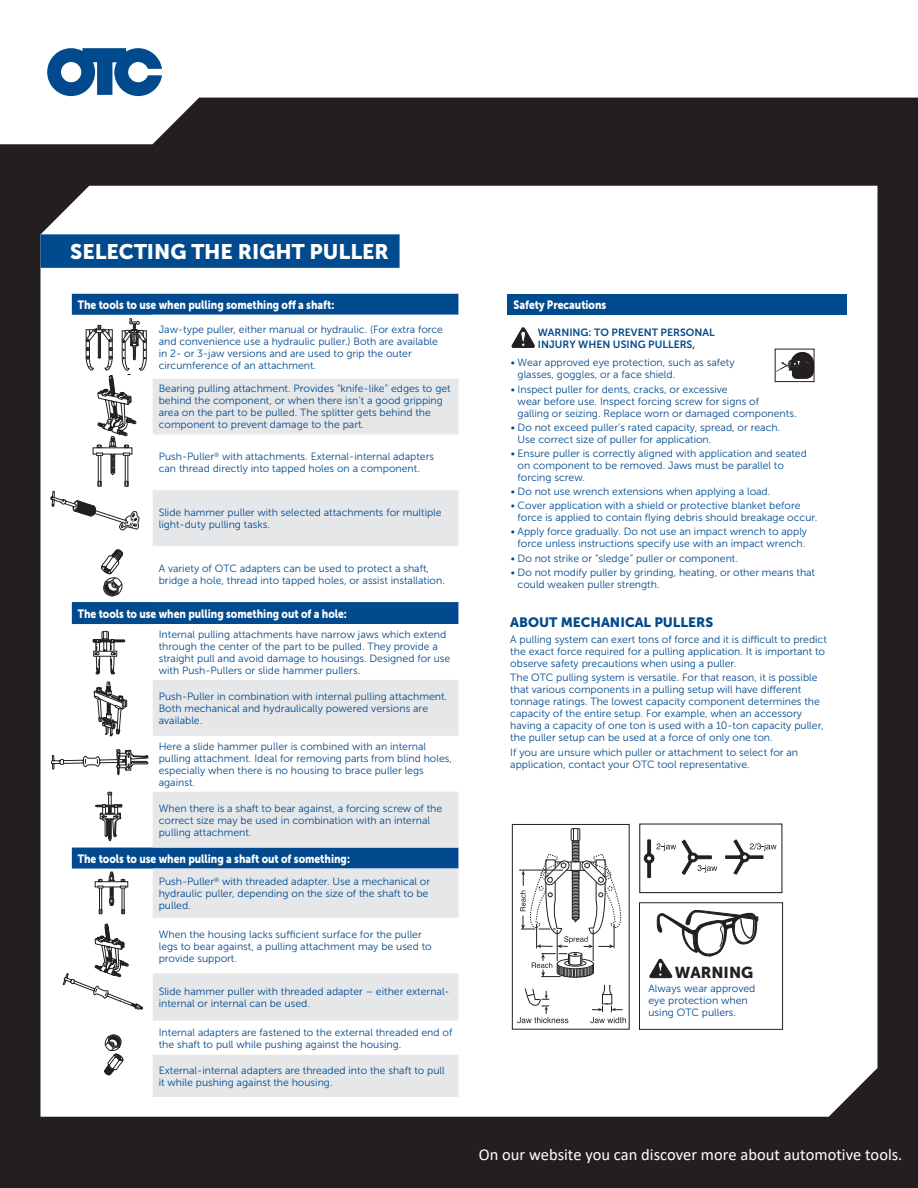
<style>
.page{position:relative;width:918px;height:1188px;background:#fff}
.page>*{position:absolute;margin:0;border:0;box-sizing:border-box;transform-origin:0 0}
.Text_bold_10_5_pt{font:21px "Museo Sans 900";color:#fff}
.t1{font:16.5px "Calibri";color:#fff}
._2015_copy_bold{font:15.75px "Museo Sans 900";color:#231f20}
.Text_bold_10_5_pt-2{font:13.5px "Museo Sans 900";color:#004a8d}
._2015_Table_Header_0{font:12px "Museo Sans 900";color:#fff;scale:.85 1}
._2015_copy{font:10.5px/12px "Museo Sans 300";color:#004a8d}
._2015_copy-2{font:10.5px/12px "Museo Sans 700";color:#004a8d}
</style>
<div class="page">
<div style="left:0;top:73px;width:918px;height:1115px;background:#231f20"></div>
<svg style="left:0;top:73px;width:918px;height:71px"></svg>
<svg style="left:47px;top:48px;width:115px;height:48px;background:#4d80af"></svg>
<div style="left:41px;top:186px;width:837px;height:931px;background:#fff"></div>
<svg style="left:72px;top:294px;width:386px;height:575px;background:#94b3cf"></svg>
<div style="left:153px;top:315px;width:305px;height:64px;background:#fff"></div>
<svg style="left:153px;top:379px;width:305px;height:718px;background:#e3e8ed"></svg>
<svg style="left:101px;top:549px;width:22px;height:47px"></svg>
<svg style="left:95px;top:792px;width:27px;height:49px"></svg>
<svg style="left:104px;top:1035px;width:19px;height:40px"></svg>
<svg style="left:93px;top:631px;width:32px;height:43px"></svg>
<svg style="left:95px;top:872px;width:33px;height:45px"></svg>
<svg style="left:55px;top:923px;width:96px;height:102px;background:#ececec"></svg>
<svg style="left:51px;top:750px;width:97px;height:25px;background:#d2d1d1"></svg>
<svg style="left:94px;top:681px;width:33px;height:57px;background:#bab9b9"></svg>
<svg style="left:40px;top:316px;width:112px;height:224px;background:#e6e6e6"></svg>
<svg style="left:777px;top:352px;width:35px;height:27px"></svg>
<div style="left:775px;top:349px;width:39px;height:33px;border:1px solid #231f20"></div>
<svg style="left:512px;top:328px;width:22px;height:20px"></svg>
<div style="left:40px;top:234px;width:360px;height:34px;background:#004a8d"></div>
<div style="left:508px;top:294px;width:339px;height:21px;background:#004a8d"></div>
<div style="left:648px;top:840px;width:3px;height:15px;border:1px solid #231f20"></div>
<div style="left:648px;top:862px;width:3px;height:16px;border:1px solid #231f20"></div>
<svg style="left:644px;top:843px;width:32px;height:20px"></svg>
<svg style="left:682px;top:840px;width:35px;height:35px"></svg>
<svg style="left:726px;top:840px;width:51px;height:34px;background:#d5d4d5"></svg>
<div style="left:639px;top:823px;width:143px;height:70px;border:1px solid #231f20"></div>
<div style="left:639px;top:902px;width:144px;height:128px;border:1px solid #231f20"></div>
<svg style="left:650px;top:910px;width:108px;height:68px"></svg>
<svg style="left:517px;top:988px;width:51px;height:35px;background:#e9e8e8"></svg>
<svg style="left:590px;top:984px;width:36px;height:39px"></svg>
<div style="left:571px;top:828px;width:9px;height:13px;border:1px solid #231f20;border-radius:2px"></div>
<hr style="left:519px;top:870px;width:44px;height:1px;background:#231f20">
<svg style="left:520px;top:829px;width:103px;height:149px;background:#e1e0e0"></svg>
<div style="left:512px;top:824px;width:118px;height:206px;border:1px solid #231f20"></div>
<p class="Text_bold_10_5_pt" style="left:70px;top:240px;width:320px">SELECTING THE RIGHT PULLER</p>
<p class="_2015_Table_Header_0" style="left:78px;top:298px;width:303px">The tools to use when pulling something off a shaft:</p>
<p class="_2015_copy" style="left:159px;top:323px;width:286px">Jaw-type puller, either manual or hydraulic. (For extra force and convenience use a hydraulic puller.) Both are available in 2- or 3-jaw versions and are used to grip the outer circumference of an attachment.</p>
<p class="_2015_copy" style="left:159px;top:383px;width:294px">Bearing pulling attachment. Provides “knife-like” edges to get behind the component, or when there isn’t a good gripping area on the part to be pulled. The splitter gets behind the component to prevent damage to the part.</p>
<p class="_2015_copy" style="left:159px;top:451px;width:277px">Push-Puller<sup>®</sup> with attachments. External-internal adapters can thread directly into tapped holes on a component.</p>
<p class="_2015_copy" style="left:159px;top:507px;width:284px">Slide hammer puller with selected attachments for multiple light-duty pulling tasks.</p>
<p class="_2015_copy" style="left:159px;top:563px;width:288px">A variety of OTC adapters can be used to protect a shaft, bridge a hole, thread into tapped holes, or assist installation.</p>
<p class="_2015_Table_Header_0" style="left:78px;top:607px;width:318px">The tools to use when pulling something out of a hole:</p>
<p class="_2015_copy" style="left:159px;top:628px;width:293px">Internal pulling attachments have narrow jaws which extend through the center of the part to be pulled. They provide a straight pull and avoid damage to housings. Designed for use with Push-Pullers or slide hammer pullers.</p>
<p class="_2015_copy" style="left:159px;top:690px;width:290px">Push-Puller in combination with internal pulling attachment.<br>Both mechanical and hydraulically powered versions are available.</p>
<p class="_2015_copy" style="left:159px;top:740px;width:295px">Here a slide hammer puller is combined with an internal pulling attachment. Ideal for removing parts from blind holes, especially when there is no housing to brace puller legs against.</p>
<p class="_2015_copy" style="left:159px;top:802px;width:285px">When there is a shaft to bear against, a forcing screw of the correct size may be used in combination with an internal pulling attachment.</p>
<p class="_2015_Table_Header_0" style="left:78px;top:852px;width:322px">The tools to use when pulling a shaft out of something:</p>
<p class="_2015_copy" style="left:159px;top:875px;width:273px">Push-Puller<sup>®</sup> with threaded adapter. Use a mechanical or hydraulic puller, depending on the size of the shaft to be pulled.</p>
<p class="_2015_copy" style="left:159px;top:928px;width:275px">When the housing lacks sufficient surface for the puller legs to bear against, a pulling attachment may be used to provide support.</p>
<p class="_2015_copy" style="left:159px;top:985px;width:293px">Slide hammer puller with threaded adapter – either external&shy;internal or internal can be used.</p>
<p class="_2015_copy" style="left:159px;top:1026px;width:295px">Internal adapters are fastened to the external threaded end of the shaft to pull while pushing against the housing.</p>
<p class="_2015_copy" style="left:159px;top:1064px;width:288px">External-internal adapters are threaded into the shaft to pull it while pushing against the housing.</p>
<p class="_2015_Table_Header_0" style="left:514px;top:298px;width:111px">Safety Precautions</p>
<p class="_2015_copy-2" style="left:538px;top:326px;width:178px">WARNING: TO PREVENT PERSONAL<br>INJURY WHEN USING PULLERS,</p>
<p class="_2015_copy" style="left:518px;top:357px;width:219px;text-indent:-7px">• Wear approved eye protection, such as safety glasses, goggles, or a face shield.</p>
<p class="_2015_copy" style="left:518px;top:383px;width:281px;text-indent:-7px">• Inspect puller for dents, cracks, or excessive<br>wear before use. Inspect forcing screw for signs of<br>galling or seizing. Replace worn or damaged components.</p>
<p class="_2015_copy" style="left:518px;top:421px;width:264px;text-indent:-7px">• Do not exceed puller’s rated capacity, spread, or reach.<br>Use correct size of puller for application.</p>
<p class="_2015_copy" style="left:518px;top:447px;width:291px;text-indent:-7px">• Ensure puller is correctly aligned with application and seated on component to be removed. Jaws must be parallel to forcing screw.</p>
<p class="_2015_copy" style="left:511px;top:486px;width:261px">• Do not use wrench extensions when applying a load.</p>
<p class="_2015_copy" style="left:518px;top:500px;width:301px;text-indent:-7px">• Cover application with a shield or protective blanket before force is applied to contain flying debris should breakage occur.</p>
<p class="_2015_copy" style="left:511px;top:526px;width:298px;text-align:center">• Apply force gradually. Do not use an impact wrench to apply force unless instructions specify use with an impact wrench.</p>
<p class="_2015_copy" style="left:511px;top:552px;width:229px">• Do not strike or “sledge” puller or component.</p>
<p class="_2015_copy" style="left:518px;top:566px;width:299px;text-indent:-7px">• Do not modify puller by grinding, heating, or other means that could weaken puller strength.</p>
<p class="Text_bold_10_5_pt-2" style="left:510px;top:614px;width:204px">ABOUT MECHANICAL PULLERS</p>
<p class="_2015_copy" style="left:510px;top:634px;width:318px">A pulling system can exert tons of force and it is difficult to predict the exact force required for a pulling application. It is important to observe safety precautions when using a puller.</p>
<p class="_2015_copy" style="left:510px;top:672px;width:315px">The OTC pulling system is versatile. For that reason, it is possible that various components in a pulling setup will have different tonnage ratings. The lowest capacity component determines the capacity of the entire setup. For example, when an accessory having a capacity of one ton is used with a 10-ton capacity puller, the puller setup can be used at a force of only one ton.</p>
<p class="_2015_copy" style="left:510px;top:746px;width:289px">If you are unsure which puller or attachment to select for an application, contact your OTC tool representative.</p>
<p class="_2015_copy_bold" style="left:675px;top:963px;width:80px">WARNING</p>
<p class="_2015_copy" style="left:648px;top:982px;width:109px">Always wear approved eye protection when using OTC pullers.</p>
<h2 class="t1" style="left:479px;top:1144px;width:425px">On our website you can discover more about automotive tools.</h2>
</div>
